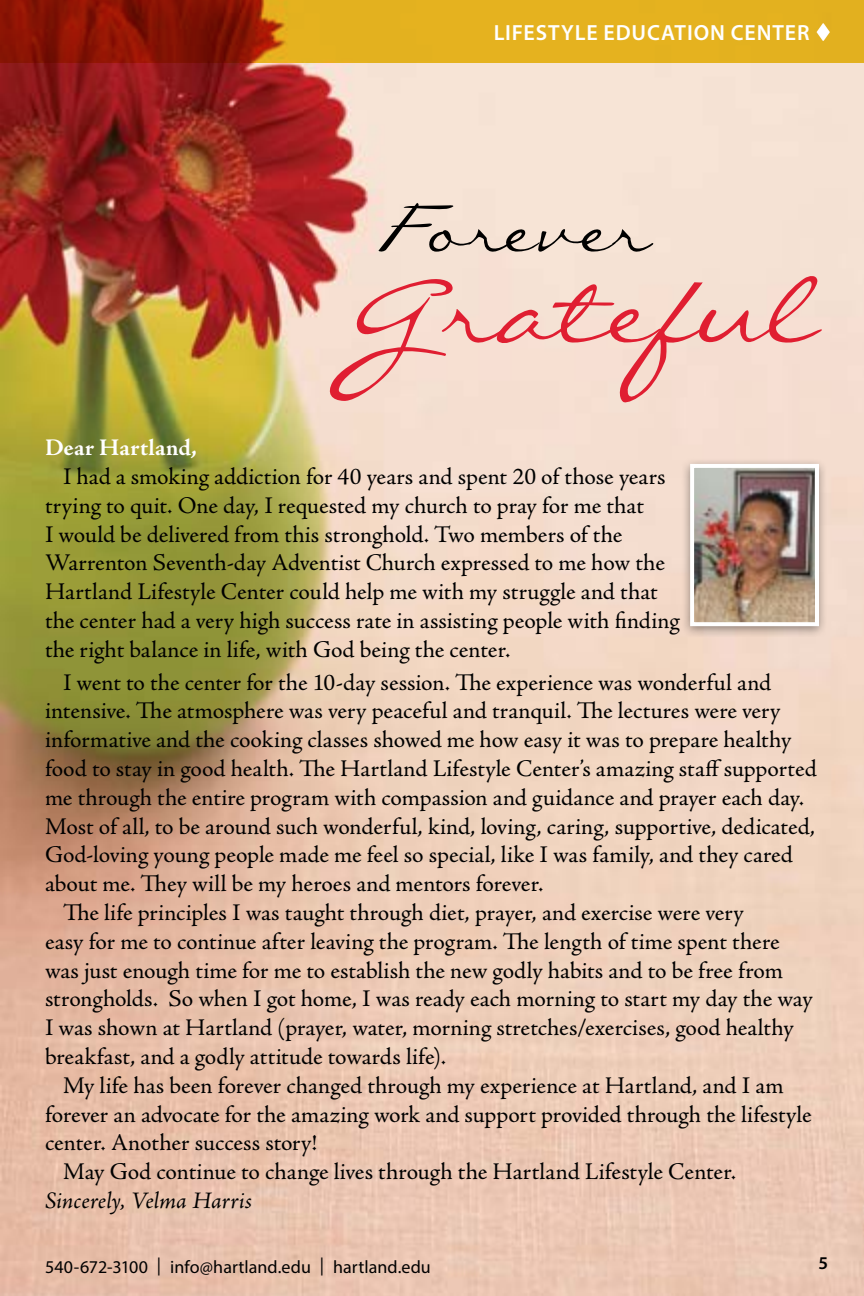
<style>
.page{position:relative;width:864px;height:1296px;background:#fff}
.page>*{position:absolute;margin:0;border:0;box-sizing:border-box;transform-origin:0 0}
.t1{font:144px "Callie Hand";color:#e01e31}
.t2{font:96px "Callie Hand";letter-spacing:.005em;color:#000}
.t3{font:24px/28.8px "Adobe Jenson Pro";color:#000}
.t4{font:italic 24px "Adobe Jenson Pro";color:#000}
.t5{font:700 24px "Adobe Jenson Pro";letter-spacing:.01em;color:#fff}
.t6{font:600 22px "Myriad Pro";letter-spacing:.04em;color:#fff}
.t7{font:18px "Myriad Pro";color:#000}
.t8{font:600 18px "Myriad Pro";color:#000}
</style>
<div class="page">
<img style="left:0;top:63px;width:864px;height:1233px">
<svg style="left:0;top:0;width:864px;height:63px;fill:#e3b11f"></svg>
<div style="left:681px;top:457px;width:146px;height:180px;background:#000;opacity:.4"></div>
<img style="left:695px;top:469px;width:119px;height:152px">
<div style="left:690px;top:464px;width:129px;height:162px;border:4px solid #fff"></div>
<p class="t6" style="left:494px;top:18px;width:340px">LIFESTYLE EDUCATION CENTER ▼</p>
<h2 class="t2" style="left:372px;top:194px;width:280px">Forever</h2>
<h1 class="t1" style="left:342px;top:256px;width:481px">Grateful</h1>
<p class="t5" style="left:45px;top:434px;width:153px">Dear Hartland,</p>
<p class="t3" style="left:45px;top:462px;width:636px;text-indent:18px">I had a smoking addiction for 40 years and spent 20 of those years trying to quit. One day, I requested my church to pray for me that<br>I would be delivered from this stronghold. Two members of the Warrenton Seventh-day Adventist Church expressed to me how the Hartland Lifestyle Center could help me with my struggle and that the center had a very high success rate in assisting people with finding the right balance in life, with God being the center.</p>
<p class="t3" style="left:63px;top:668px;width:710px">I went to the center for the 10-day session. The experience was wonderful and</p>
<p class="t3" style="left:45px;top:697px;width:737px">intensive. The atmosphere was very peaceful and tranquil. The lectures were very</p>
<p class="t3" style="left:45px;top:726px;width:748px">informative and the cooking classes showed me how easy it was to prepare healthy</p>
<p class="t3" style="left:45px;top:755px;width:773px">food to stay in good health. The Hartland Lifestyle Center’s amazing staff supported</p>
<p class="t3" style="left:45px;top:783px;width:761px">me through the entire program with compassion and guidance and prayer each day.</p>
<p class="t3" style="left:45px;top:812px;width:772px">Most of all, to be around such wonderful, kind, loving, caring, supportive, dedicated,</p>
<p class="t3" style="left:45px;top:841px;width:749px">God-loving young people made me feel so special, like I was family, and they cared</p>
<p class="t3" style="left:45px;top:870px;width:500px">about me. They will be my heroes and mentors forever.</p>
<p class="t3" style="left:63px;top:899px;width:682px">The life principles I was taught through diet, prayer, and exercise were very</p>
<p class="t3" style="left:45px;top:927px;width:736px">easy for me to continue after leaving the program. The length of time spent there</p>
<p class="t3" style="left:45px;top:956px;width:740px">was just enough time for me to establish the new godly habits and to be free from</p>
<p class="t3" style="left:45px;top:985px;width:769px">strongholds. So when I got home, I was ready each morning to start my day the way</p>
<p class="t3" style="left:45px;top:1014px;width:750px">I was shown at Hartland (prayer, water, morning stretches/exercises, good healthy</p>
<p class="t3" style="left:45px;top:1043px;width:403px">breakfast, and a godly attitude towards life).</p>
<p class="t3" style="left:63px;top:1071px;width:722px">My life has been forever changed through my experience at Hartland, and I am</p>
<p class="t3" style="left:45px;top:1100px;width:768px">forever an advocate for the amazing work and support provided through the lifestyle</p>
<p class="t3" style="left:45px;top:1129px;width:274px">center. Another success story!</p>
<p class="t3" style="left:63px;top:1158px;width:675px">May God continue to change lives through the Hartland Lifestyle Center.</p>
<p class="t4" style="left:45px;top:1187px;width:209px">Sincerely, Velma Harris</p>
<p class="t7" style="left:45px;top:1256px;width:387px">540-672-3100 | info@hartland.edu | hartland.edu</p>
<p class="t8" style="left:818px;top:1252px;width:11px">5</p>
</div>
